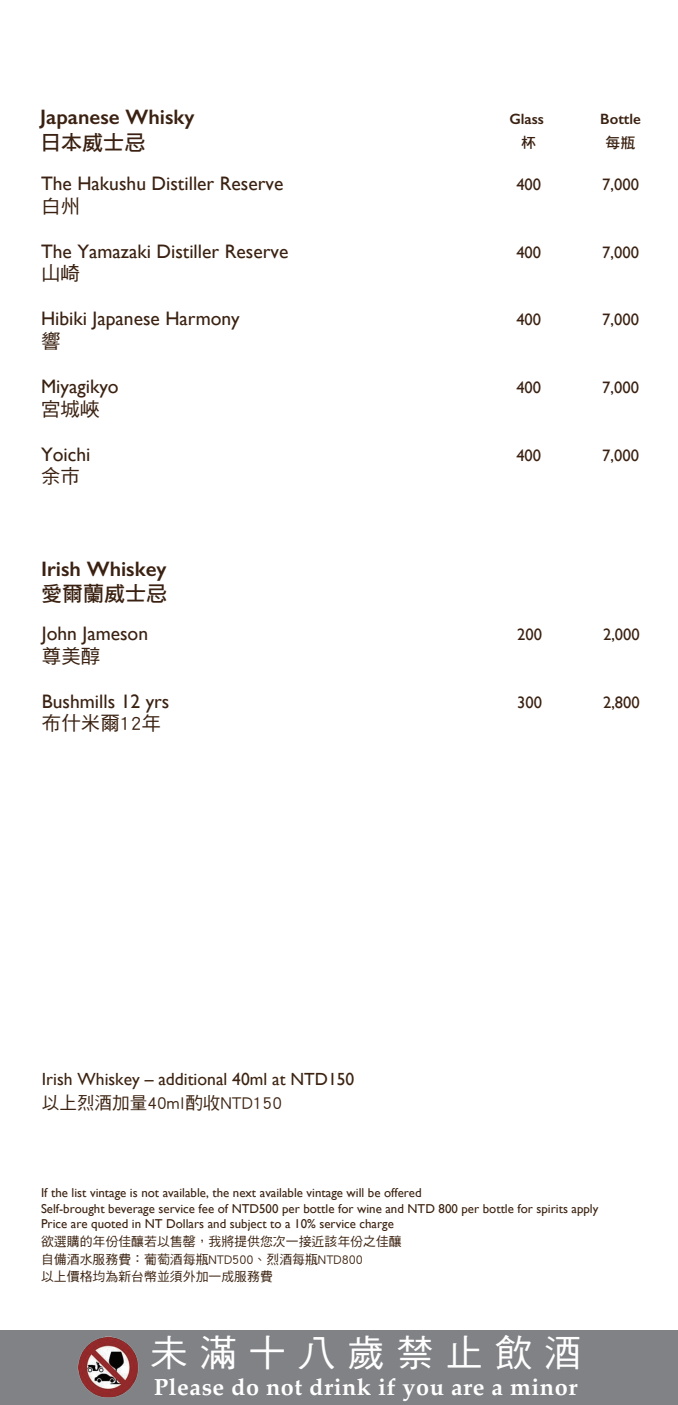
<style>
.page{position:relative;width:678px;height:1405px;background:#fff}
.page>*{position:absolute;margin:0;border:0;box-sizing:border-box;transform-origin:0 0}
.t1{font:37.2px "DF Hei Std W5";letter-spacing:.325em;color:#fff}
.t2{font:700 23.4px "Palatino";letter-spacing:.025em;color:#fff}
.t3{font:600 21px "Gill Sans";color:#3a2111}
.t4{font:21px "DF Hei Std W7";color:#3a2111}
.t5{font:19.5px "Gill Sans";color:#3a2111}
.t6{font:19.5px "DF Hei Std W5";color:#3a2111}
.t7{font:17.55px "Gill Sans";color:#3c2311}
.t8{font:17.55px "DF Hei Std W5";color:#3c2311}
.t9{font:16.5px "Gill Sans";color:#3a2111}
.t10{font:600 15px "Gill Sans";color:#3a2111}
.t11{font:15px "DF Hei Std W7";color:#3a2111}
.t12{font:12.9px/15.5px "Gill Sans";color:#3c2311}
.t13{font:12.9px/17.7px "DF Hei Std W5";color:#3c2311}
</style>
<div class="page">
<div style="left:0;top:1330px;width:677px;height:74px;background:#808285"></div>
<h3 class="t3" style="left:40px;top:105px;width:156px">Japanese Whisky</h3>
<h3 class="t4" style="left:40px;top:131px;width:107px">日本威士忌</h3>
<h3 class="t5" style="left:41px;top:172px;width:244px">The Hakushu Distiller Reserve</h3>
<h3 class="t6" style="left:41px;top:195px;width:40px">白州</h3>
<h3 class="t5" style="left:41px;top:240px;width:249px">The Yamazaki Distiller Reserve</h3>
<h3 class="t6" style="left:41px;top:263px;width:40px">山崎</h3>
<h3 class="t5" style="left:41px;top:307px;width:200px">Hibiki Japanese Harmony</h3>
<h3 class="t6" style="left:41px;top:330px;width:21px">響</h3>
<h3 class="t5" style="left:41px;top:375px;width:79px">Miyagikyo</h3>
<h3 class="t6" style="left:41px;top:398px;width:60px">宮城峽</h3>
<h3 class="t5" style="left:41px;top:442px;width:51px">Yoichi</h3>
<h3 class="t6" style="left:41px;top:465px;width:40px">余市</h3>
<h3 class="t3" style="left:41px;top:556px;width:127px">Irish Whiskey</h3>
<h3 class="t4" style="left:41px;top:582px;width:127px">愛爾蘭威士忌</h3>
<h3 class="t5" style="left:42px;top:622px;width:108px">John Jameson</h3>
<h3 class="t6" style="left:42px;top:645px;width:60px">尊美醇</h3>
<h3 class="t5" style="left:42px;top:689px;width:129px">Bushmills 12 yrs</h3>
<h3 class="t6" style="left:42px;top:712px;width:120px">布什米爾12年</h3>
<h3 class="t7" style="left:42px;top:1068px;width:314px">Irish Whiskey – additional 40ml at NTD150</h3>
<h3 class="t8" style="left:42px;top:1093px;width:241px">以上烈酒加量40ml酌收NTD150</h3>
<p class="t10" style="left:509px;top:110px;width:36px">Glass</p>
<p class="t11" style="left:521px;top:135px;width:16px">杯</p>
<p class="t10" style="left:600px;top:110px;width:42px">Bottle</p>
<p class="t11" style="left:605px;top:135px;width:31px">每瓶</p>
<p class="t9" style="left:516px;top:175px;width:26px">400</p>
<p class="t9" style="left:601px;top:175px;width:38px">7,000</p>
<p class="t9" style="left:516px;top:243px;width:26px">400</p>
<p class="t9" style="left:601px;top:243px;width:38px">7,000</p>
<p class="t9" style="left:516px;top:310px;width:26px">400</p>
<p class="t9" style="left:601px;top:310px;width:38px">7,000</p>
<p class="t9" style="left:516px;top:378px;width:26px">400</p>
<p class="t9" style="left:601px;top:378px;width:38px">7,000</p>
<p class="t9" style="left:516px;top:445px;width:26px">400</p>
<p class="t9" style="left:601px;top:445px;width:38px">7,000</p>
<p class="t9" style="left:516px;top:625px;width:26px">200</p>
<p class="t9" style="left:516px;top:692px;width:26px">300</p>
<p class="t9" style="left:602px;top:625px;width:38px">2,000</p>
<p class="t9" style="left:602px;top:692px;width:38px">2,800</p>
<p class="t12" style="left:41px;top:1185px;width:558px">If the list vintage is not available, the next available vintage will be offered<br>Self-brought beverage service fee of NTD500 per bottle for wine and NTD 800 per bottle for spirits apply<br>Price are quoted in NT Dollars and subject to a 10% service charge</p>
<p class="t13" style="left:41px;top:1232px;width:362px">欲選購的年份佳釀若以售罄，我將提供您次一接近該年份之佳釀自備酒水服務費：葡萄酒每瓶NTD500、烈酒每瓶NTD800<br>以上價格均為新台幣並須外加一成服務費</p>
<h1 class="t1" style="left:150px;top:1332px;width:432px">未滿十八歲禁止飲酒</h1>
<h2 class="t2" style="left:154px;top:1366px;width:424px">Please do not drink if you are a minor</h2>
</div>
